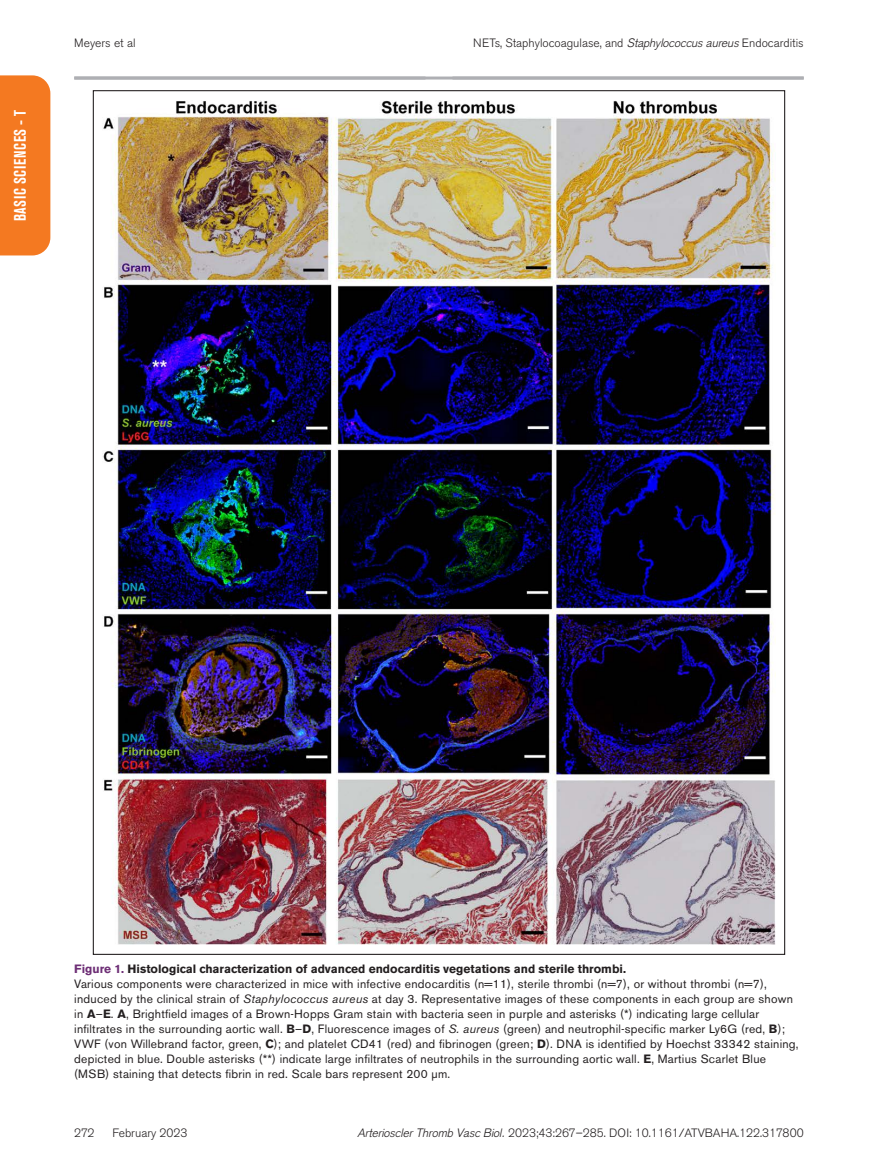
<style>
.page{position:relative;width:878px;height:1175px;background:#fff}
.page>*{position:absolute;margin:0;border:0;box-sizing:border-box;transform-origin:0 0}
.t1{font:700 condensed 16.5px "Akzidenz Grotesk BE";color:#fff;scale:.9 1}
.t2{font:12px/15px "Akzidenz Grotesk BE";letter-spacing:.02em;color:#231f20}
.t3{font:300 12px "Akzidenz Grotesk BE";color:#231f20}
.s1{font-family:"Akzidenz Grotesk";font-style:italic}
.s2{font-weight:700;color:#6e2f76}
.s3{font-weight:700}
.s4{font-style:italic}
</style>
<div class="page">
<div style="left:0;top:75px;width:50px;height:180px;background:#f47921"></div>
<hr style="left:74px;top:76px;width:729px;height:4px;background:#b9babe">
<img style="left:92px;top:90px;width:693px;height:865px">
<h1 class="t1" style="left:11px;top:221px;width:125px;rotate:-90deg">Basic Sciences - T</h1>
<p class="t3" style="left:74px;top:36px;width:63px">Meyers et al</p>
<p class="t3" style="left:473px;top:36px;width:332px">NETs, Staphylocoagulase, and <span class="s1">Staphylococcus aureus</span> Endocarditis</p>
<p class="t2" style="left:74px;top:961px;width:725px"><span class="s2">Figure 1.</span> <span class="s3">Histological characterization of advanced endocarditis vegetations and sterile thrombi.<br></span>Various components were characterized in mice with infective endocarditis (n=11), sterile thrombi (n=7), or without thrombi (n=7), induced by the clinical strain of <span class="s4">Staphylococcus aureus</span> at day 3. Representative images of these components in each group are shown in <span class="s3">A</span>–<span class="s3">E</span>. <span class="s3">A</span>, Brightfield images of a Brown-Hopps Gram stain with bacteria seen in purple and asterisks (*) indicating large cellular infiltrates in the surrounding aortic wall. <span class="s3">B</span>–<span class="s3">D</span>, Fluorescence images of <span class="s4">S. aureus</span> (green) and neutrophil-specific marker Ly6G (red, <span class="s3">B</span>); VWF (von Willebrand factor, green, <span class="s3">C</span>); and platelet CD41 (red) and fibrinogen (green; <span class="s3">D</span>). DNA is identified by Hoechst 33342 staining, depicted in blue. Double asterisks (**) indicate large infiltrates of neutrophils in the surrounding aortic wall. <span class="s3">E</span>, Martius Scarlet Blue (MSB) staining that detects fibrin in red. Scale bars represent 200 μm.</p>
<p class="t3" style="left:74px;top:1126px;width:22px">272</p>
<p class="t3" style="left:112px;top:1126px;width:76px">February 2023</p>
<p class="t3" style="left:357px;top:1126px;width:447px"><span class="s1">Arterioscler Thromb Vasc Biol.</span> 2023;43:267–285. DOI: 10.1161/ATVBAHA.122.317800</p>
</div>
